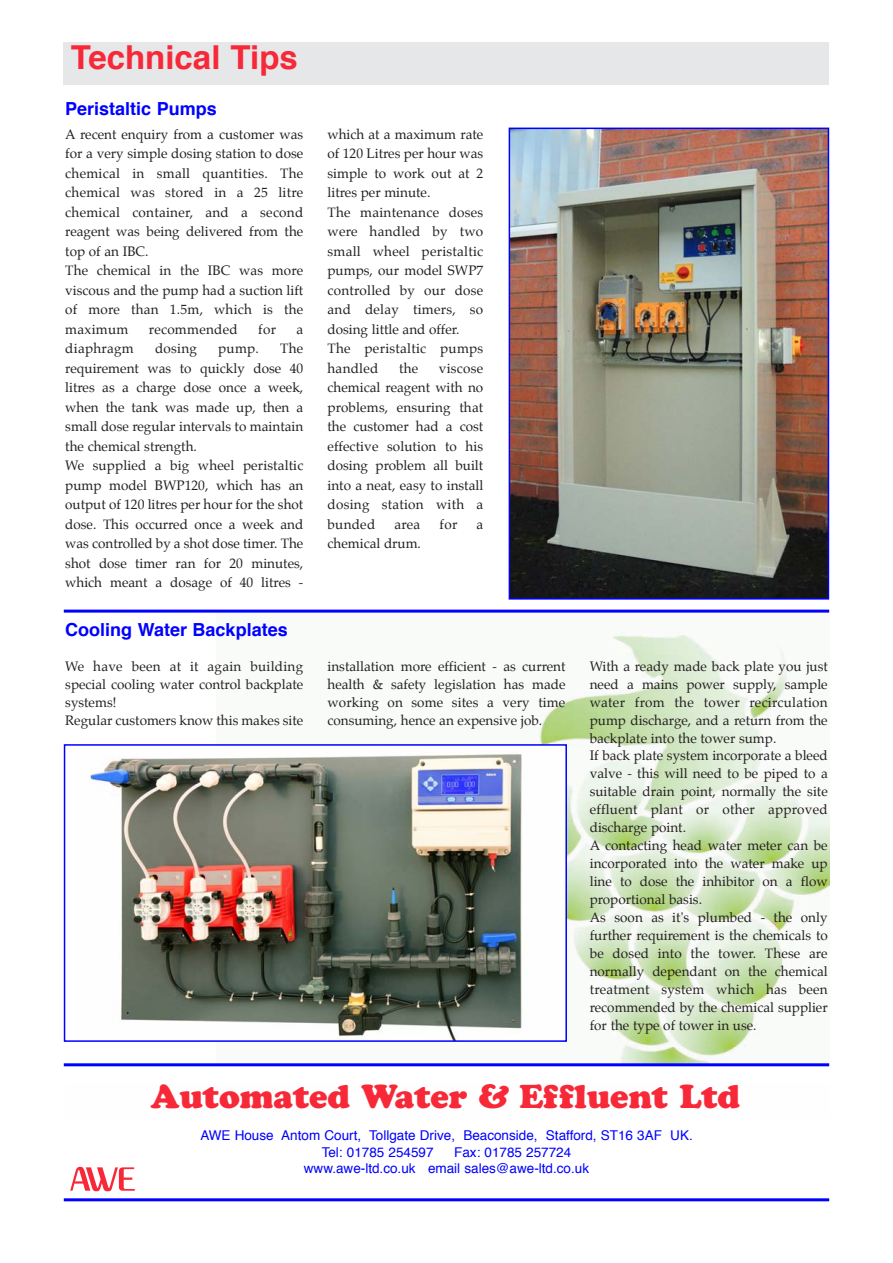
<style>
.page{position:relative;width:893px;height:1263px;background:#fff}
.page>*{position:absolute;margin:0;border:0;box-sizing:border-box;transform-origin:0 0}
.t1{font:600 54px "Peignot";color:#f72938}
.t2{font:900 33px "Cooper";color:#f72938}
.t3{font:700 33px "Helvetica";color:#f72938}
.t4{font:700 18px "Helvetica";color:#00f}
.t5{font:13.5px/19.5px "Palatino";color:#231f20}
.t6{font:13.5px/19.5px "Palatino";letter-spacing:.02em;color:#231f20}
.t7{font:13.5px/16.5px "Helvetica";color:#00f}
</style>
<div class="page">
<img style="left:539px;top:632px;width:290px;height:431px">
<hr style="left:64px;top:1198px;width:765px;height:3px;background:#00f">
<div style="left:64px;top:43px;width:765px;height:42px;background:#e6e7e9"></div>
<hr style="left:64px;top:1063px;width:765px;height:3px;background:#00f">
<img style="left:512px;top:131px;width:314px;height:466px">
<div style="left:509px;top:128px;width:320px;height:472px;border:2px solid #00f"></div>
<hr style="left:64px;top:610px;width:765px;height:3px;background:#00f">
<img style="left:89px;top:747px;width:475px;height:292px">
<div style="left:64px;top:744px;width:503px;height:298px;border:2px solid #00f"></div>
<h2 class="t3" style="left:71px;top:43px;width:229px">Technical Tips</h2>
<h3 class="t4" style="left:65px;top:102px;width:153px">Peristaltic Pumps</h3>
<p class="t5" style="left:65px;top:125px;width:240px">A recent enquiry from a customer was for a very simple dosing station to dose chemical in small quantities. The chemical was stored in a 25 litre chemical container, and a second reagent was being delivered from the top of an IBC.<br>The chemical in the IBC was more viscous and the pump had a suction lift of more than 1.5m, which is the maximum</p>
<p class="t6" style="left:149px;top:320px;width:90px">recommended</p>
<p class="t5" style="left:258px;top:320px;width:19px">for</p>
<p class="t5" style="left:297px;top:320px;width:8px">a</p>
<p class="t5" style="left:65px;top:340px;width:240px;text-indent:215px">The requirement was to quickly dose 40 litres as a charge dose once a week, when the tank was made up, then a small dose regular intervals to maintain the chemical strength.<br>We supplied a big wheel peristaltic pump model BWP120, which has an output of 120 litres per hour for the shot dose. This occurred once a week and was controlled by a shot dose timer. The shot dose timer ran for 20 minutes, which meant a dosage of 40 litres -</p>
<p class="t6" style="left:65px;top:340px;width:70px">diaphragm</p>
<p class="t5" style="left:155px;top:340px;width:43px">dosing</p>
<p class="t5" style="left:218px;top:340px;width:42px">pump.</p>
<h3 class="t4" style="left:65px;top:622px;width:224px">Cooling Water Backplates</h3>
<p class="t6" style="left:327px;top:125px;width:157px">which at a maximum rate of 120 Litres per hour was simple to work out at 2 litres per minute.<br>The maintenance doses were handled by two small wheel peristaltic pumps, our model SWP7 controlled by our dose and delay timers, so dosing little and offer.<br>The peristaltic pumps handled</p>
<p class="t5" style="left:399px;top:359px;width:21px">the</p>
<p class="t5" style="left:327px;top:359px;width:157px;text-align:justify;text-indent:111px">viscose chemical reagent with no problems, ensuring that the customer had a cost effective solution to his dosing problem all built into a neat, easy to install dosing station with a bunded</p>
<p class="t5" style="left:394px;top:515px;width:27px">area</p>
<p class="t5" style="left:440px;top:515px;width:19px">for</p>
<p class="t5" style="left:477px;top:515px;width:8px">a</p>
<p class="t5" style="left:327px;top:535px;width:95px">chemical drum.</p>
<p class="t5" style="left:65px;top:658px;width:240px;line-height:18px">We have been at it again building special cooling water control backplate systems!<br>Regular customers know this makes site</p>
<p class="t5" style="left:327px;top:658px;width:240px;line-height:18px;text-align:justify">installation more efficient - as current health &amp; safety legislation has made working on some sites a very time consuming, hence an expensive job.</p>
<p class="t5" style="left:590px;top:658px;width:240px;line-height:18px">With a ready made back plate you just need a mains power supply, sample water from the tower recirculation pump discharge, and a return from the backplate into the tower sump.<br>If back plate system incorporate a bleed valve - this will need to be piped to a suitable drain point, normally the site effluent plant or other approved discharge point.<br>A contacting head water meter can be incorporated into the water make up line to dose the inhibitor on a flow proportional basis.<br>As soon as it's plumbed - the only further requirement is the chemicals to be dosed into the tower. These are normally dependant on the chemical treatment system which has been recommended by the chemical supplier for the type of tower in use.</p>
<h1 class="t1" style="left:70px;top:1152px;width:67px">ewa</h1>
<h2 class="t2" style="left:151px;top:1077px;width:591px">Automated Water &amp; Effluent Ltd</h2>
<p class="t7" style="left:322px;top:1128px;width:373px;text-indent:-121px">AWE House Antom Court, Tollgate Drive, Beaconside, Stafford, ST16 3AF UK.<br>Tel: 01785 254597</p>
<p class="t7" style="left:304px;top:1144px;width:287px;text-indent:150px">Fax: 01785 257724 www.awe-ltd.co.uk email sales@awe-ltd.co.uk</p>
</div>
